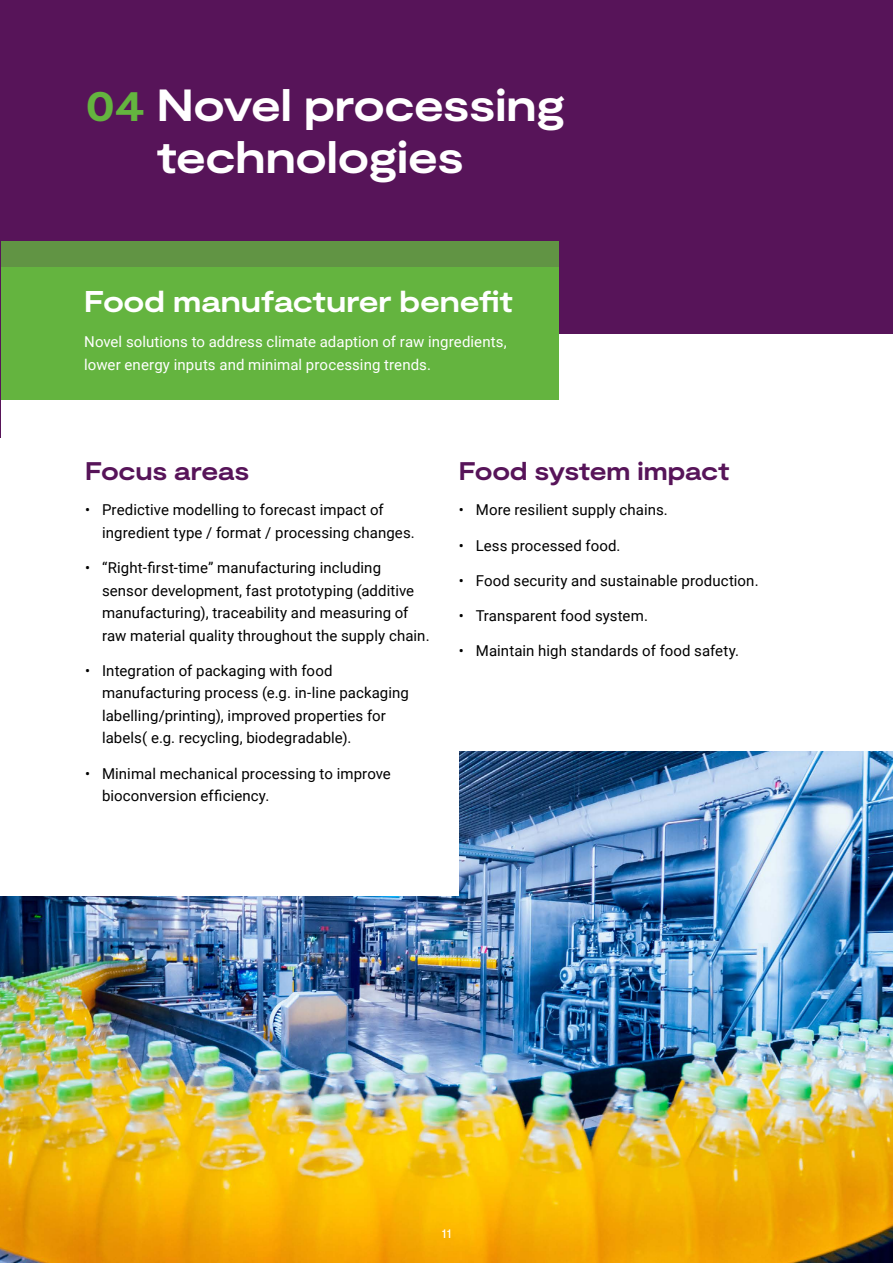
<style>
.page{position:relative;width:893px;height:1263px;background:#fff}
.page>*{position:absolute;margin:0;border:0;box-sizing:border-box;transform-origin:0 0}
.t1{font:700 expanded 45px/52.5px "Moderat";letter-spacing:-.01em;color:#fff}
.t2{font:700 expanded 30px "Moderat";letter-spacing:-.01em;color:#fff}
.t3{font:700 expanded 25.5px "Moderat";letter-spacing:-.01em;color:#571459}
.t4{font:15px/22.5px "Roboto";letter-spacing:.005em;color:#000}
.t5{font:15px/22.5px "Roboto";letter-spacing:.005em;color:#fff}
.t6{font:13.5px "Moderat";color:#fff}
.s1{color:#64b43f}
</style>
<div class="page">
<img style="left:0;top:752px;width:893px;height:511px">
<div style="left:0;top:501px;width:459px;height:395px;background:#fff"></div>
<div style="left:0;top:0;width:893px;height:333px;background:#571459"></div>
<div style="left:0;top:241px;width:558px;height:26px;background:#619444"></div>
<div style="left:0;top:267px;width:558px;height:132px;background:#64b43f"></div>
<hr style="left:0;top:0;width:1px;height:437px;background:#571459">
<h1 class="t1" style="left:157px;top:81px;width:410px;text-indent:-71px"><span class="s1">04</span> Novel processing technologies</h1>
<h2 class="t2" style="left:84px;top:284px;width:430px">Food manufacturer benefit</h2>
<p class="t5" style="left:84px;top:330px;width:424px">Novel solutions to address climate adaption of raw ingredients, lower energy inputs and minimal processing trends.</p>
<h3 class="t3" style="left:85px;top:456px;width:166px">Focus areas</h3>
<p class="t4" style="left:102px;top:498px;width:314px;text-indent:-17px">• Predictive modelling to forecast impact of ingredient type / format / processing changes.</p>
<p class="t4" style="left:102px;top:556px;width:329px;text-indent:-17px">• “Right-first-time” manufacturing including sensor development, fast prototyping (additive manufacturing), traceability and measuring of raw material quality throughout the supply chain.</p>
<p class="t4" style="left:102px;top:659px;width:308px;text-indent:-17px">• Integration of packaging with food manufacturing process (e.g. in-line packaging labelling/printing), improved properties for labels( e.g. recycling, biodegradable).</p>
<p class="t4" style="left:102px;top:761px;width:290px;text-indent:-17px">• Minimal mechanical processing to improve bioconversion efficiency.</p>
<h3 class="t3" style="left:459px;top:456px;width:272px">Food system impact</h3>
<p class="t4" style="left:459px;top:498px;width:211px">• More resilient supply chains.</p>
<p class="t4" style="left:459px;top:533px;width:163px">• Less processed food.</p>
<p class="t4" style="left:459px;top:569px;width:301px">• Food security and sustainable production.</p>
<p class="t4" style="left:459px;top:604px;width:191px">• Transparent food system.</p>
<p class="t4" style="left:459px;top:639px;width:282px">• Maintain high standards of food safety.</p>
<p class="t6" style="left:442px;top:1225px;width:11px">11</p>
</div>
